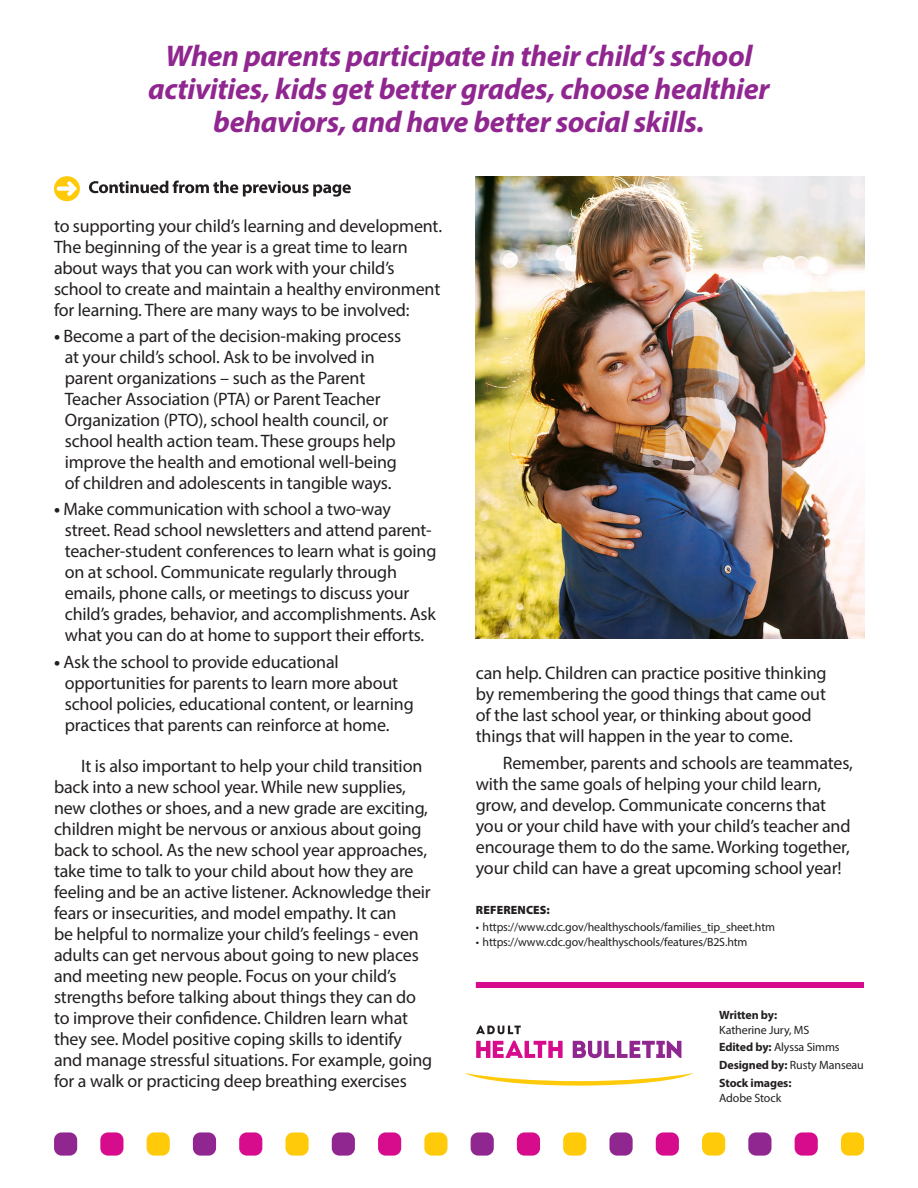
<style>
.page{position:relative;width:918px;height:1188px;background:#fff}
.page>*{position:absolute;margin:0;border:0;box-sizing:border-box;transform-origin:0 0}
.Pullout_Top{font:italic 700 30px/33px "Myriad Pro";letter-spacing:-.01em;color:#90268f;text-align:center}
.Body_Copy{font:18px/21px "Myriad Pro";letter-spacing:-.01em;color:#231f20}
.t1{font:12px/15px "Myriad Pro";letter-spacing:-.01em;color:#231f20}
.t2{font:700 12px/15px "Myriad Pro";letter-spacing:-.01em;color:#231f20}
.REFERENCES{font:900 12px "Myriad Pro";letter-spacing:.01em;color:#231f20}
.s1{font-weight:700}
.s2{font-weight:400}
</style>
<div class="page">
<div style="left:54px;top:1132px;width:23px;height:24px;background:#90268f;border-radius:8px"></div>
<div style="left:193px;top:1132px;width:23px;height:24px;background:#90268f;border-radius:8px"></div>
<div style="left:332px;top:1132px;width:23px;height:24px;background:#90268f;border-radius:8px"></div>
<div style="left:471px;top:1132px;width:23px;height:24px;background:#90268f;border-radius:8px"></div>
<div style="left:609px;top:1132px;width:24px;height:24px;background:#90268f;border-radius:8px"></div>
<div style="left:748px;top:1132px;width:23px;height:24px;background:#90268f;border-radius:8px"></div>
<div style="left:100px;top:1132px;width:23px;height:24px;background:#d70c8c;border-radius:8px"></div>
<div style="left:239px;top:1132px;width:23px;height:24px;background:#d70c8c;border-radius:8px"></div>
<div style="left:378px;top:1132px;width:23px;height:24px;background:#d70c8c;border-radius:8px"></div>
<div style="left:517px;top:1132px;width:23px;height:24px;background:#d70c8c;border-radius:8px"></div>
<div style="left:656px;top:1132px;width:23px;height:24px;background:#d70c8c;border-radius:8px"></div>
<div style="left:795px;top:1132px;width:23px;height:24px;background:#d70c8c;border-radius:8px"></div>
<div style="left:147px;top:1132px;width:23px;height:24px;background:#feca0a;border-radius:8px"></div>
<div style="left:285px;top:1132px;width:24px;height:24px;background:#feca0a;border-radius:8px"></div>
<div style="left:424px;top:1132px;width:23px;height:24px;background:#feca0a;border-radius:8px"></div>
<div style="left:563px;top:1132px;width:23px;height:24px;background:#feca0a;border-radius:8px"></div>
<div style="left:702px;top:1132px;width:23px;height:24px;background:#feca0a;border-radius:8px"></div>
<div style="left:841px;top:1132px;width:23px;height:24px;background:#feca0a;border-radius:8px"></div>
<svg style="left:465px;top:1073px;width:228px;height:13px"></svg>
<svg style="left:476px;top:1025px;width:45px;height:9px"></svg>
<svg style="left:573px;top:1041px;width:108px;height:17px"></svg>
<svg style="left:476px;top:1041px;width:87px;height:17px"></svg>
<div style="left:476px;top:982px;width:388px;height:6px;background:#d70c8c"></div>
<svg style="left:54px;top:176px;width:26px;height:25px"></svg>
<svg style="left:89px;top:181px;width:262px;height:16px"></svg>
<img style="left:476px;top:176px;width:388px;height:463px">
<p class="Pullout_Top" style="left:148px;top:38px;width:623px">When parents participate in their child’s school activities, kids get better grades, choose healthier behaviors, and have better social skills.</p>
<p class="Body_Copy" style="left:54px;top:215px;width:390px">to supporting your child’s learning and development.<br>The beginning of the year is a great time to learn about ways that you can work with your child’s school to create and maintain a healthy environment for learning. There are many ways to be involved:</p>
<p class="Body_Copy" style="left:65px;top:325px;width:338px;text-indent:-11px"><span class="s1">•</span> Become a part of the decision-making process at your child’s school. Ask to be involved in parent organizations – such as the Parent Teacher Association (PTA) or Parent Teacher Organization (PTO), school health council, or school health action team. These groups help improve the health and emotional well-being of children and adolescents in tangible ways.</p>
<p class="Body_Copy" style="left:65px;top:499px;width:373px;text-indent:-11px"><span class="s1">•</span> Make communication with school a two-way street. Read school newsletters and attend parent&shy;teacher-student conferences to learn what is going on at school. Communicate regularly through emails, phone calls, or meetings to discuss your child’s grades, behavior, and accomplishments. Ask what you can do at home to support their efforts.</p>
<p class="Body_Copy" style="left:65px;top:651px;width:350px;text-indent:-11px"><span class="s1">•</span> Ask the school to provide educational opportunities for parents to learn more about school policies, educational content, or learning practices that parents can reinforce at home.</p>
<p class="Body_Copy" style="left:54px;top:755px;width:380px;text-indent:27px">It is also important to help your child transition back into a new school year. While new supplies, new clothes or shoes, and a new grade are exciting, children might be nervous or anxious about going back to school. As the new school year approaches, take time to talk to your child about how they are feeling and be an active listener. Acknowledge their fears or insecurities, and model empathy. It can<br>be helpful to normalize your child’s feelings - even adults can get nervous about going to new places and meeting new people. Focus on your child’s strengths before talking about things they can do to improve their confidence. Children learn what they see. Model positive coping skills to identify and manage stressful situations. For example, going for a walk or practicing deep breathing exercises</p>
<p class="Body_Copy" style="left:476px;top:663px;width:352px">can help. Children can practice positive thinking by remembering the good things that came out of the last school year, or thinking about good things that will happen in the year to come.</p>
<p class="Body_Copy" style="left:476px;top:752px;width:378px;text-indent:27px">Remember, parents and schools are teammates, with the same goals of helping your child learn, grow, and develop. Communicate concerns that you or your child have with your child’s teacher and encourage them to do the same. Working together, your child can have a great upcoming school year!</p>
<p class="REFERENCES" style="left:476px;top:902px;width:75px">REFERENCES:</p>
<p class="t1" style="left:476px;top:919px;width:301px">• https://www.cdc.gov/healthyschools/families_tip_sheet.htm</p>
<p class="t1" style="left:476px;top:934px;width:273px">• https://www.cdc.gov/healthyschools/features/B2S.htm</p>
<p class="t1" style="left:719px;top:1007px;width:92px"><span class="s1">Written by:<br></span>Katherine Jury, MS</p>
<p class="t1" style="left:719px;top:1039px;width:122px"><span class="s1">Edited by:</span> Alyssa Simms</p>
<p class="t1" style="left:719px;top:1057px;width:146px"><span class="s1">Designed by:</span> Rusty Manseau</p>
<p class="t2" style="left:719px;top:1075px;width:74px">Stock images:<br><span class="s2">Adobe Stock</span></p>
</div>
